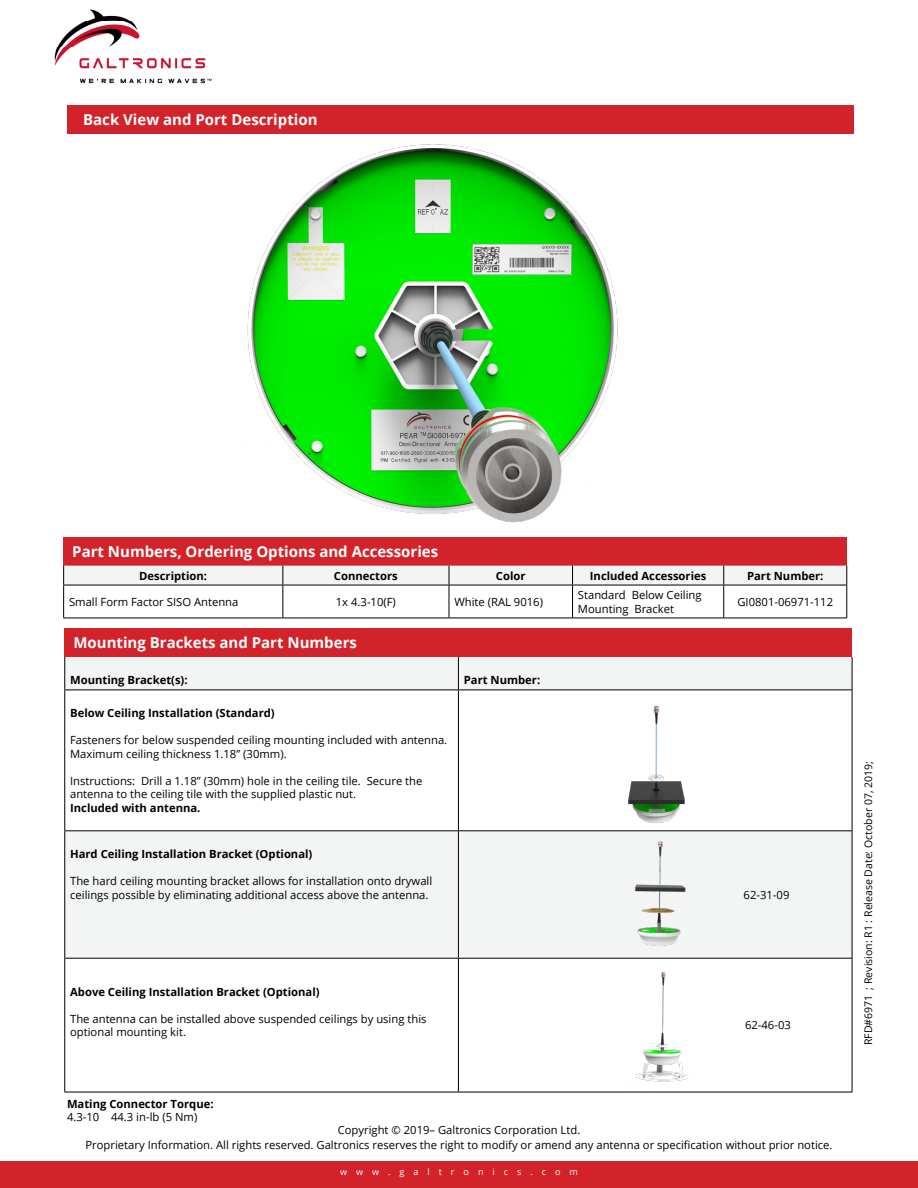
<style>
.page{position:relative;width:918px;height:1188px;background:#fff}
.page>*{position:absolute;margin:0;border:0;box-sizing:border-box;transform-origin:0 0}
.t1{font:700 15px "Open Sans";color:#fff}
.t2{font:11.25px/13.5px "Open Sans";color:#000}
.t3{font:700 11.25px "Open Sans";color:#000}
.t4{font:10.5px "Open Sans";color:#000}
.t5{font:9px "Open Sans";letter-spacing:1em;color:#fff}
</style>
<div class="page">
<div style="left:0;top:1161px;width:918px;height:27px;background:#d2232a"></div>
<img style="left:54px;top:9px;width:158px;height:75px">
<div style="left:65px;top:628px;width:787px;height:29px;background:#d2232a"></div>
<svg style="left:65px;top:657px;width:787px;height:301px;fill:#f3f4f4"></svg>
<hr style="left:458px;top:657px;width:1px;height:33px;background:#000">
<hr style="left:64px;top:690px;width:394px;height:1px;background:#000">
<hr style="left:458px;top:690px;width:1px;height:140px;background:#000">
<hr style="left:64px;top:830px;width:394px;height:1px;background:#000">
<hr style="left:458px;top:831px;width:1px;height:127px;background:#000">
<hr style="left:64px;top:958px;width:394px;height:1px;background:#000">
<hr style="left:458px;top:959px;width:1px;height:133px;background:#000">
<hr style="left:64px;top:1092px;width:394px;height:1px;background:#000">
<hr style="left:458px;top:690px;width:394px;height:1px;background:#000">
<hr style="left:458px;top:830px;width:394px;height:1px;background:#000">
<hr style="left:458px;top:958px;width:394px;height:1px;background:#000">
<hr style="left:458px;top:1092px;width:394px;height:1px;background:#000">
<hr style="left:64px;top:657px;width:1px;height:33px;background:#000">
<hr style="left:852px;top:657px;width:1px;height:33px;background:#000">
<hr style="left:64px;top:690px;width:1px;height:140px;background:#000">
<hr style="left:852px;top:690px;width:1px;height:140px;background:#000">
<hr style="left:64px;top:831px;width:1px;height:127px;background:#000">
<hr style="left:852px;top:831px;width:1px;height:127px;background:#000">
<hr style="left:64px;top:959px;width:1px;height:133px;background:#000">
<hr style="left:852px;top:959px;width:1px;height:133px;background:#000">
<img style="left:635px;top:972px;width:54px;height:110px">
<img style="left:616px;top:835px;width:85px;height:118px">
<img style="left:614px;top:700px;width:83px;height:125px">
<div style="left:67px;top:105px;width:786px;height:29px;background:#d2232a"></div>
<img style="left:247px;top:144px;width:371px;height:379px">
<div style="left:64px;top:537px;width:783px;height:29px;background:#d2232a"></div>
<hr style="left:63px;top:585px;width:220px;height:1px;background:#000">
<hr style="left:283px;top:585px;width:166px;height:1px;background:#000">
<hr style="left:282px;top:585px;width:1px;height:33px;background:#000">
<hr style="left:449px;top:585px;width:124px;height:1px;background:#000">
<hr style="left:449px;top:585px;width:1px;height:33px;background:#000">
<hr style="left:573px;top:585px;width:151px;height:1px;background:#000">
<hr style="left:572px;top:585px;width:1px;height:33px;background:#000">
<hr style="left:723px;top:585px;width:1px;height:33px;background:#000">
<hr style="left:63px;top:618px;width:220px;height:1px;background:#000">
<hr style="left:283px;top:618px;width:166px;height:1px;background:#000">
<hr style="left:449px;top:618px;width:124px;height:1px;background:#000">
<hr style="left:573px;top:618px;width:151px;height:1px;background:#000">
<hr style="left:724px;top:585px;width:123px;height:1px;background:#000">
<hr style="left:724px;top:618px;width:123px;height:1px;background:#000">
<hr style="left:63px;top:585px;width:1px;height:33px;background:#000">
<hr style="left:846px;top:585px;width:1px;height:33px;background:#000">
<div style="left:63px;top:566px;width:784px;height:19px;background:#f3f4f4"></div>
<h1 class="t1" style="left:83px;top:109px;width:236px">Back View and Port Description</h1>
<h1 class="t1" style="left:72px;top:541px;width:367px">Part Numbers, Ordering Options and Accessories</h1>
<p class="t3" style="left:139px;top:568px;width:69px">Description:</p>
<p class="t3" style="left:334px;top:568px;width:65px">Connectors</p>
<p class="t3" style="left:496px;top:568px;width:31px">Color</p>
<p class="t3" style="left:590px;top:568px;width:118px">Included Accessories</p>
<p class="t3" style="left:747px;top:568px;width:78px">Part Number:</p>
<p class="t2" style="left:69px;top:595px;width:171px">Small Form Factor SISO Antenna</p>
<p class="t2" style="left:336px;top:595px;width:62px">1x 4.3-10(F)</p>
<p class="t2" style="left:454px;top:595px;width:90px">White (RAL 9016)</p>
<p class="t2" style="left:578px;top:588px;width:125px">Standard Below Ceiling<br>Mounting Bracket</p>
<p class="t2" style="left:737px;top:595px;width:97px">GI0801-06971-112</p>
<h1 class="t1" style="left:73px;top:632px;width:285px">Mounting Brackets and Part Numbers</h1>
<p class="t3" style="left:70px;top:672px;width:119px">Mounting Bracket(s):</p>
<p class="t3" style="left:464px;top:672px;width:78px">Part Number:</p>
<p class="t3" style="left:70px;top:705px;width:206px">Below Ceiling Installation (Standard)</p>
<p class="t2" style="left:70px;top:733px;width:379px">Fasteners for below suspended ceiling mounting included with antenna.<br>Maximum ceiling thickness 1.18” (30mm).</p>
<p class="t2" style="left:70px;top:774px;width:354px">Instructions: Drill a 1.18” (30mm) hole in the ceiling tile. Secure the antenna to the ceiling tile with the supplied plastic nut.</p>
<p class="t3" style="left:70px;top:800px;width:132px">Included with antenna.</p>
<p class="t3" style="left:70px;top:846px;width:244px">Hard Ceiling Installation Bracket (Optional)</p>
<p class="t2" style="left:70px;top:874px;width:364px">The hard ceiling mounting bracket allows for installation onto drywall ceilings possible by eliminating additional access above the antenna.</p>
<p class="t2" style="left:744px;top:888px;width:47px">62-31-09</p>
<p class="t3" style="left:70px;top:984px;width:251px">Above Ceiling Installation Bracket (Optional)</p>
<p class="t2" style="left:70px;top:1012px;width:358px">The antenna can be installed above suspended ceilings by using this optional mounting kit.</p>
<p class="t2" style="left:745px;top:1018px;width:47px">62-46-03</p>
<p class="t3" style="left:67px;top:1096px;width:148px">Mating Connector Torque:</p>
<p class="t2" style="left:67px;top:1110px;width:132px">4.3-10 44.3 in-lb (5 Nm)</p>
<p class="t2" style="left:85px;top:1122px;width:749px;line-height:15px;text-align:center">Copyright © 2019– Galtronics Corporation Ltd.<br>Proprietary Information. All rights reserved. Galtronics reserves the right to modify or amend any antenna or specification without prior notice.</p>
<p class="t5" style="left:340px;top:1166px;width:239px">www.galtronics.com</p>
<p class="t4" style="left:861px;top:1045px;width:286px;rotate:-90deg">RFD#6971 ; Revision: R1 : Release Date: October 07, 2019;</p>
</div>
